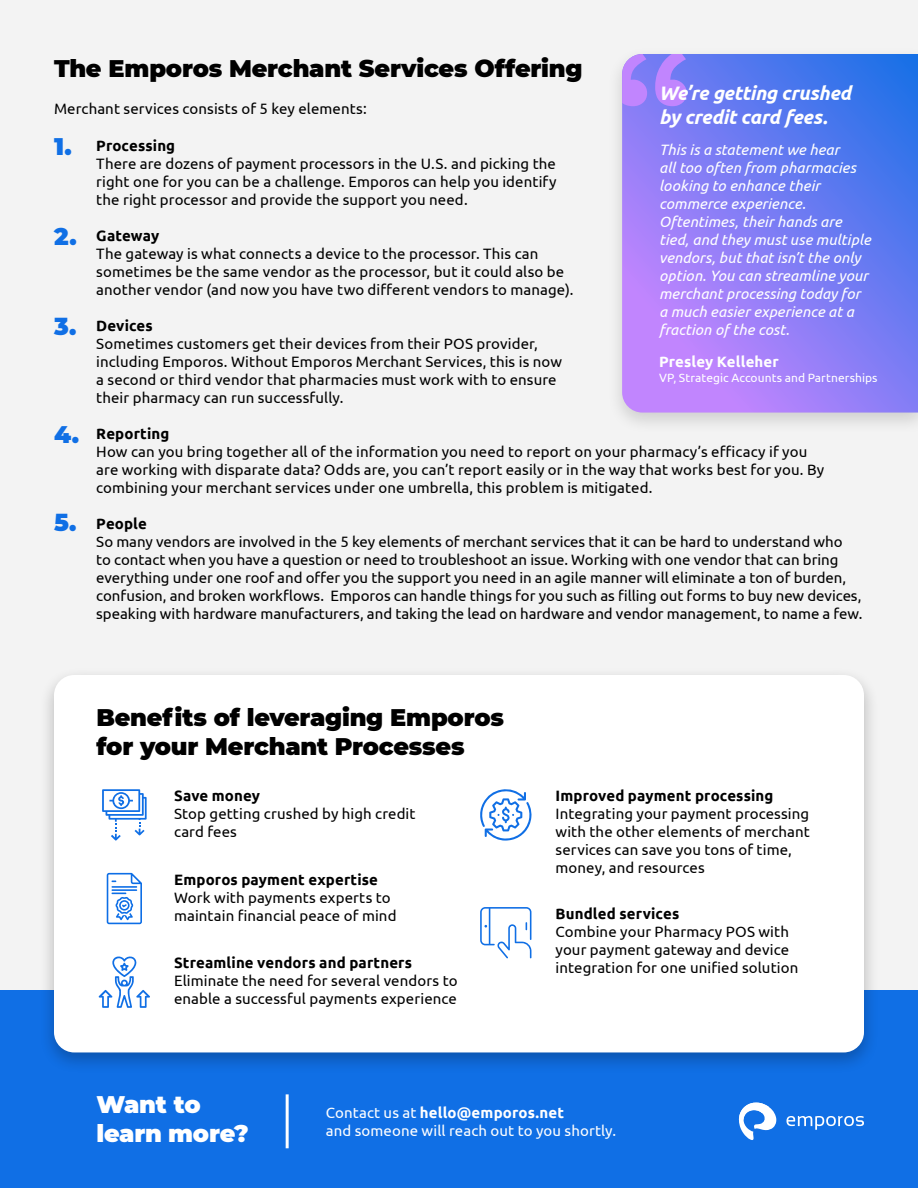
<style>
.page{position:relative;width:918px;height:1188px;background:#fff}
.page>*{position:absolute;margin:0;border:0;box-sizing:border-box;transform-origin:0 0}
.t1{font:900 24px/28.8px "Montserrat";letter-spacing:-.01em;color:#000}
.t2{font:900 24px/28.8px "Montserrat";letter-spacing:-.01em;color:#fff}
.t3{font:900 24px "Montserrat";color:#106fe5}
.t4{font:italic 700 19.5px/23.4px "Ubuntu";letter-spacing:-.015em;color:#fff}
.t5{font:15px/18px "Ubuntu";letter-spacing:.005em;color:#000}
.t6{font:italic 15px/18px "Ubuntu";letter-spacing:.005em;color:#fff}
.t7{font:700 15px "Ubuntu";letter-spacing:.01em;color:#000}
.t8{font:15px/18px "Ubuntu";letter-spacing:.01em;color:#fff}
.t9{font:700 15px "Ubuntu";letter-spacing:.01em;color:#fff}
.t10{font:12px "Ubuntu";letter-spacing:.005em;color:#fff}
.s1{font-weight:700}
</style>
<div class="page">
<div style="left:0;top:0;width:918px;height:991px;background:#f3f3f3"></div>
<div style="left:0;top:991px;width:918px;height:197px;background:#106fe5"></div>
<div style="left:39px;top:667px;width:840px;height:407px;background:#000;opacity:.25"></div>
<div style="left:54px;top:675px;width:810px;height:377px;background:#fff;border-radius:20px"></div>
<div style="left:607px;top:46px;width:311px;height:388px;background:#000;opacity:.15"></div>
<svg style="left:622px;top:54px;width:296px;height:359px;background:#7e7cf4"></svg>
<svg style="left:622px;top:54px;width:65px;height:52px;background:#a484f9"></svg>
<hr style="left:286px;top:1094px;width:3px;height:54px;background:#fff">
<svg style="left:738px;top:1103px;width:38px;height:37px"></svg>
<svg style="left:786px;top:1116px;width:78px;height:14px"></svg>
<svg style="left:102px;top:789px;width:45px;height:52px"></svg>
<svg style="left:99px;top:956px;width:51px;height:52px"></svg>
<svg style="left:480px;top:907px;width:51px;height:51px"></svg>
<svg style="left:480px;top:789px;width:52px;height:52px"></svg>
<svg style="left:107px;top:873px;width:35px;height:51px"></svg>
<h1 class="t1" style="left:54px;top:53px;width:530px">The Emporos Merchant Services Offering</h1>
<h2 class="t4" style="left:659px;top:81px;width:193px">We’re getting crushed by credit card fees.</h2>
<p class="t6" style="left:659px;top:140px;width:213px">This is a statement we hear<br>all too often from pharmacies looking to enhance their commerce experience.<br>Oftentimes, their hands are tied, and they must use multiple vendors, but that isn’t the only option. You can streamline your merchant processing today for a much easier experience at a fraction of the cost.</p>
<p class="t9" style="left:659px;top:352px;width:121px">Presley Kelleher</p>
<p class="t10" style="left:659px;top:370px;width:220px">VP, Strategic Accounts and Partnerships</p>
<p class="t5" style="left:54px;top:99px;width:314px">Merchant services consists of 5 key elements:</p>
<p class="t7" style="left:96px;top:136px;width:80px">Processing</p>
<p class="t5" style="left:96px;top:154px;width:462px;text-align:justify">There are dozens of payment processors in the U.S. and picking the right one for you can be a challenge. Emporos can help you identify the right processor and provide the support you need.</p>
<p class="t7" style="left:96px;top:226px;width:64px">Gateway</p>
<p class="t5" style="left:96px;top:244px;width:479px">The gateway is what connects a device to the processor. This can sometimes be the same vendor as the processor, but it could also be another vendor (and now you have two different vendors to manage).</p>
<p class="t7" style="left:96px;top:316px;width:58px">Devices</p>
<p class="t5" style="left:96px;top:334px;width:467px">Sometimes customers get their devices from their POS provider, including Emporos. Without Emporos Merchant Services, this is now a second or third vendor that pharmacies must work with to ensure their pharmacy can run successfully.</p>
<p class="t7" style="left:96px;top:424px;width:75px">Reporting</p>
<p class="t5" style="left:96px;top:442px;width:730px">How can you bring together all of the information you need to report on your pharmacy’s efficacy if you are working with disparate data? Odds are, you can’t report easily or in the way that works best for you. By combining your merchant services under one umbrella, this problem is mitigated.</p>
<p class="t7" style="left:96px;top:514px;width:52px">People</p>
<p class="t5" style="left:96px;top:532px;width:768px">So many vendors are involved in the 5 key elements of merchant services that it can be hard to understand who<br>to contact when you have a question or need to troubleshoot an issue. Working with one vendor that can bring everything under one roof and offer you the support you need in an agile manner will eliminate a ton of burden, confusion, and broken workflows. Emporos can handle things for you such as filling out forms to buy new devices, speaking with hardware manufacturers, and taking the lead on hardware and vendor management, to name a few.</p>
<h1 class="t3" style="left:54px;top:128px;width:19px">1.</h1>
<h1 class="t3" style="left:54px;top:218px;width:24px">2.</h1>
<h1 class="t3" style="left:54px;top:308px;width:24px">3.</h1>
<h1 class="t3" style="left:54px;top:417px;width:27px">4.</h1>
<h1 class="t3" style="left:54px;top:504px;width:24px">5.</h1>
<h1 class="t1" style="left:96px;top:702px;width:409px">Benefits of leveraging Emporos for your Merchant Processes</h1>
<p class="t7" style="left:174px;top:786px;width:88px">Save money</p>
<p class="t5" style="left:174px;top:804px;width:243px">Stop getting crushed by high credit card fees</p>
<p class="t7" style="left:174px;top:870px;width:205px">Emporos payment expertise</p>
<p class="t5" style="left:174px;top:888px;width:224px">Work with payments experts to maintain financial peace of mind</p>
<p class="t7" style="left:174px;top:954px;width:240px">Streamline vendors and partners</p>
<p class="t5" style="left:174px;top:971px;width:285px">Eliminate the need for several vendors to enable a successful payments experience</p>
<p class="t7" style="left:556px;top:786px;width:219px">Improved payment processing</p>
<p class="t5" style="left:556px;top:804px;width:256px">Integrating your payment processing with the other elements of merchant services can save you tons of time, money, and resources</p>
<p class="t7" style="left:556px;top:904px;width:125px">Bundled services</p>
<p class="t5" style="left:556px;top:922px;width:244px">Combine your Pharmacy POS with your payment gateway and device integration for one unified solution</p>
<h1 class="t2" style="left:96px;top:1089px;width:154px">Want to learn more?</h1>
<p class="t8" style="left:326px;top:1103px;width:292px">Contact us at <span class="s1">hello@emporos.net<br></span>and someone will reach out to you shortly.</p>
</div>
